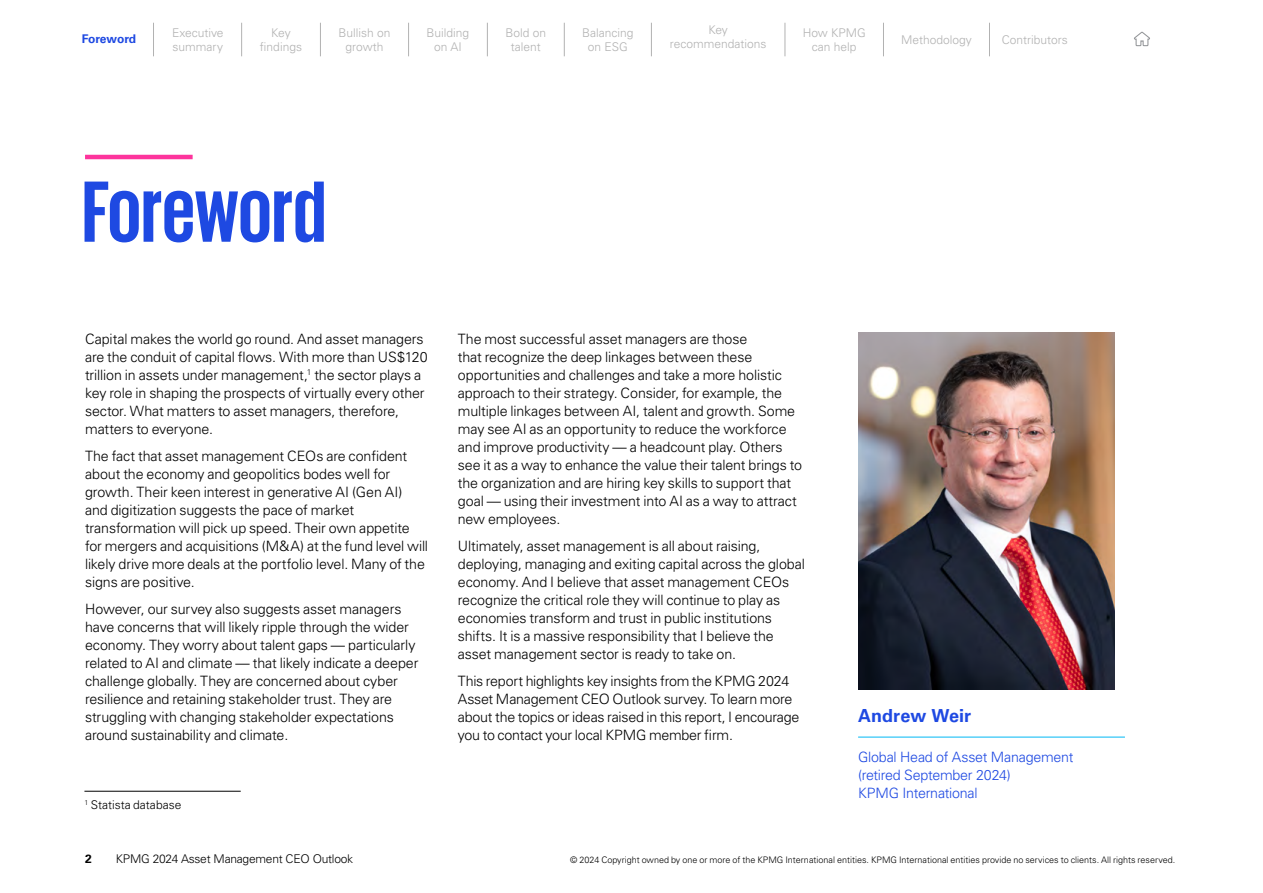
<style>
.page{position:relative;width:1263px;height:893px;background:#fff}
.page>*{position:absolute;margin:0;border:0;box-sizing:border-box;transform-origin:0 0}
.t1{font:700 88.8px "KPMG";letter-spacing:-.005em;color:#1e49e2}
.t2{font:700 18px "Univers LT Std";letter-spacing:.005em;color:#1e49e2}
.t3{font:300 14.25px/18px "Univers LT Std";letter-spacing:-.01em;color:#000}
.t4{font:300 14.25px/18px "Univers LT Std";letter-spacing:-.015em;color:#1e49e2}
.t5{font:300 12px/14.4px "Univers LT Std";color:#b2b2b2;text-align:center}
.t6{font:300 12px "Univers LT Std";letter-spacing:-.02em;color:#000}
.t7{font:300 12px "Univers LT Std";color:#000}
.t8{font:700 12px "Univers LT Std";letter-spacing:-.02em;color:#1e49e2}
.t9{font:700 12px "Univers LT Std";color:#000}
.t10{font:300 9px "Univers LT Std";color:#000}
</style>
<div class="page">
<hr style="left:85px;top:155px;width:108px;height:4px;background:#fd349c">
<img style="left:858px;top:333px;width:256px;height:357px">
<hr style="left:858px;top:737px;width:267px;height:1px;background:#00b8f5">
<hr style="left:84px;top:791px;width:157px;height:1px;background:#000">
<svg style="left:1134px;top:31px;width:16px;height:16px"></svg>
<hr style="left:153px;top:23px;width:1px;height:33px;background:#b2b2b2">
<hr style="left:241px;top:23px;width:1px;height:33px;background:#b2b2b2">
<hr style="left:320px;top:23px;width:1px;height:33px;background:#b2b2b2">
<hr style="left:408px;top:23px;width:1px;height:33px;background:#b2b2b2">
<hr style="left:487px;top:23px;width:1px;height:33px;background:#b2b2b2">
<hr style="left:564px;top:23px;width:1px;height:33px;background:#b2b2b2">
<hr style="left:651px;top:23px;width:1px;height:33px;background:#b2b2b2">
<hr style="left:785px;top:23px;width:1px;height:33px;background:#b2b2b2">
<hr style="left:883px;top:23px;width:1px;height:33px;background:#b2b2b2">
<hr style="left:989px;top:23px;width:1px;height:33px;background:#b2b2b2">
<p class="t5" style="left:172px;top:25px;width:53px;text-align:left">Executive summary</p>
<p class="t5" style="left:260px;top:25px;width:44px">Key findings</p>
<p class="t5" style="left:338px;top:25px;width:54px">Bullish on growth</p>
<p class="t5" style="left:427px;top:25px;width:44px">Building on AI</p>
<p class="t5" style="left:506px;top:25px;width:42px">Bold on talent</p>
<p class="t5" style="left:582px;top:25px;width:53px">Balancing on ESG</p>
<p class="t5" style="left:670px;top:23px;width:98px">Key recommendations</p>
<p class="t5" style="left:803px;top:25px;width:65px">How KPMG can help</p>
<p class="t8" style="left:82px;top:32px;width:56px">Foreword</p>
<p class="t5" style="left:901px;top:32px;width:72px">Methodology</p>
<p class="t5" style="left:1002px;top:32px;width:68px">Contributors</p>
<h1 class="t1" style="left:82px;top:167px;width:246px">Foreword</h1>
<p class="t3" style="left:85px;top:329px;width:344px">Capital makes the world go round. And asset managers are the conduit of capital flows. With more than US$120 trillion in assets under management,<sup>1</sup> the sector plays a key role in shaping the prospects of virtually every other sector. What matters to asset managers, therefore, matters to everyone.</p>
<p class="t3" style="left:85px;top:446px;width:345px">The fact that asset management CEOs are confident about the economy and geopolitics bodes well for growth. Their keen interest in generative AI (Gen AI) and digitization suggests the pace of market transformation will pick up speed. Their own appetite for mergers and acquisitions (M&amp;A) at the fund level will likely drive more deals at the portfolio level. Many of the signs are positive.</p>
<p class="t3" style="left:85px;top:599px;width:335px">However, our survey also suggests asset managers have concerns that will likely ripple through the wider economy. They worry about talent gaps — particularly related to AI and climate — that likely indicate a deeper challenge globally. They are concerned about cyber resilience and retaining stakeholder trust. They are struggling with changing stakeholder expectations around sustainability and climate.</p>
<p class="t7" style="left:84px;top:797px;width:98px"><sup>1</sup> Statista database</p>
<p class="t3" style="left:458px;top:329px;width:346px">The most successful asset managers are those<br>that recognize the deep linkages between these opportunities and challenges and take a more holistic approach to their strategy. Consider, for example, the multiple linkages between AI, talent and growth. Some may see AI as an opportunity to reduce the workforce and improve productivity — a headcount play. Others see it as a way to enhance the value their talent brings to the organization and are hiring key skills to support that goal — using their investment into AI as a way to attract new employees.</p>
<p class="t3" style="left:458px;top:536px;width:349px">Ultimately, asset management is all about raising, deploying, managing and exiting capital across the global economy. And I believe that asset management CEOs recognize the critical role they will continue to play as economies transform and trust in public institutions shifts. It is a massive responsibility that I believe the asset management sector is ready to take on.</p>
<p class="t3" style="left:458px;top:671px;width:343px">This report highlights key insights from the KPMG 2024<br>Asset Management CEO Outlook survey. To learn more about the topics or ideas raised in this report, I encourage you to contact your local KPMG member firm.</p>
<p class="t2" style="left:858px;top:705px;width:115px">Andrew Weir</p>
<p class="t4" style="left:858px;top:748px;width:217px">Global Head of Asset Management (retired September 2024)<br>KPMG International</p>
<p class="t9" style="left:85px;top:852px;width:8px">2</p>
<p class="t6" style="left:116px;top:852px;width:239px">KPMG 2024 Asset Management CEO Outlook</p>
<p class="t10" style="left:570px;top:854px;width:606px">© 2024 Copyright owned by one or more of the KPMG International entities. KPMG International entities provide no services to clients. All rights reserved.</p>
</div>
